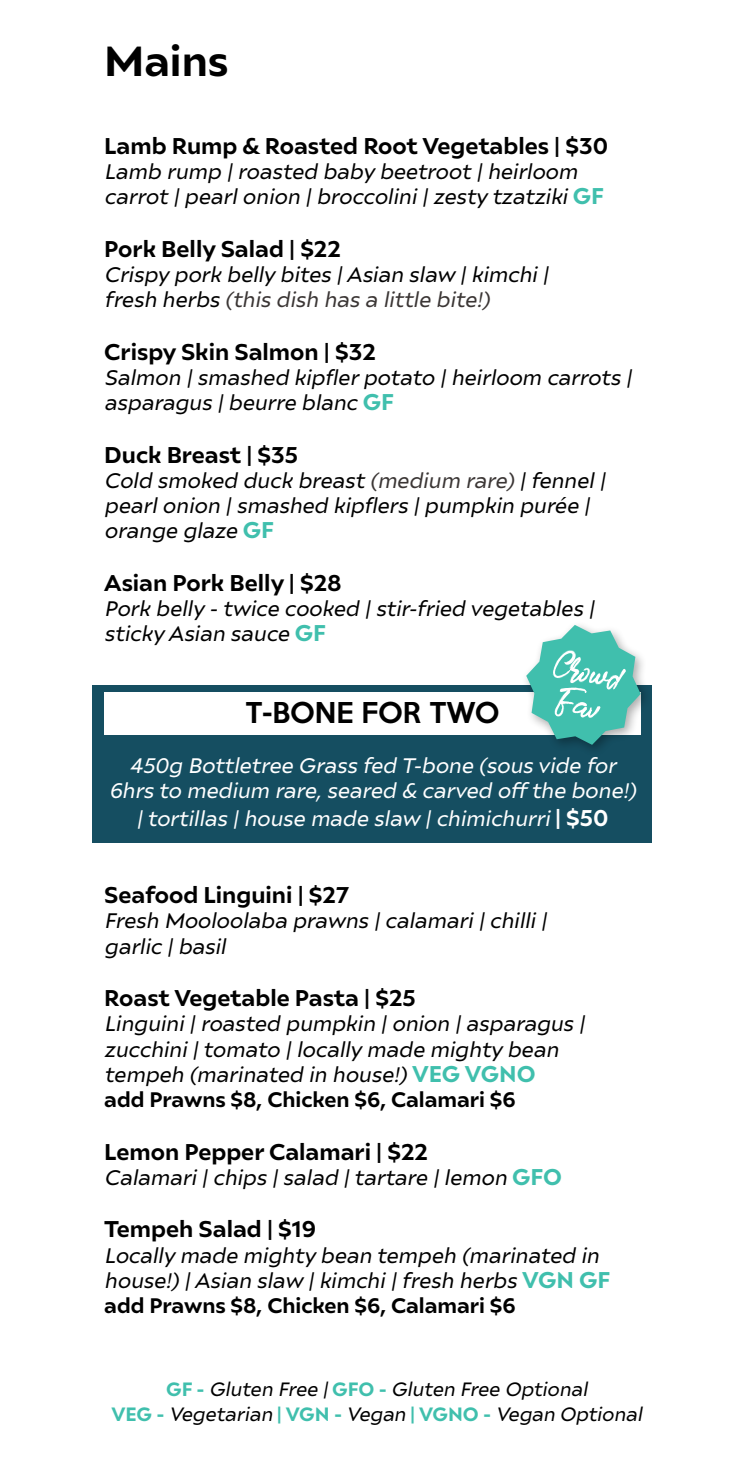
<style>
.page{position:relative;width:745px;height:1474px;background:#fff}
.page>*{position:absolute;margin:0;border:0;box-sizing:border-box;transform-origin:0 0}
.t1{font:700 42px "Ariana Pro";color:#000}
.t2{font:500 26.25px "Keep Calm";color:#000}
.t3{font:700 22.75px "Ariana Pro";color:#000}
.t4{font:italic 21px/25.2px "Ariana Pro";color:#000}
.t5{font:italic 21px/27.3px "Ariana Pro";color:#fff;text-align:center}
.t6{font:700 21px "Ariana Pro";color:#000}
.t7{font:italic 21px "Ariana Pro";color:#3b3635}
.t8{font:italic 19.25px "Ariana Pro";color:#000}
.s1{font-weight:700;font-style:normal;font-size:22.75px;color:#40bfad}
.s2{color:#000}
.s3{color:#3b3635}
.s4{font-weight:700;font-style:normal;font-size:22.75px}
.s5{font-weight:700;font-style:normal;color:#40bfad}
</style>
<div class="page">
<div style="left:93px;top:685px;width:558px;height:157px;background:#154e61"></div>
<div style="left:104px;top:692px;width:536px;height:42px;background:#fff"></div>
<div style="left:521px;top:620px;width:131px;height:136px;background:#000;opacity:.33"></div>
<svg style="left:526px;top:625px;width:114px;height:119px"></svg>
<p class="t1" style="left:104px;top:31px;width:126px">Mains</p>
<p class="t3" style="left:104px;top:130px;width:505px">Lamb Rump &amp; Roasted Root Vegetables | $30</p>
<p class="t4" style="left:104px;top:158px;width:474px">Lamb rump | roasted baby beetroot | heirloom</p>
<p class="t4" style="left:104px;top:183px;width:501px">carrot | pearl onion | broccolini | zesty tzatziki <span class="s1">GF</span></p>
<p class="t3" style="left:104px;top:232px;width:238px">Pork Belly Salad | $22</p>
<p class="t4" style="left:104px;top:261px;width:445px">Crispy pork belly bites | Asian slaw | kimchi |</p>
<p class="t7" style="left:104px;top:286px;width:387px"><span class="s2">fresh herbs</span> (this dish has a little bite!)</p>
<p class="t3" style="left:104px;top:335px;width:273px">Crispy Skin Salmon | $32</p>
<p class="t4" style="left:104px;top:364px;width:528px">Salmon | smashed kipfler potato | heirloom carrots | asparagus | beurre blanc <span class="s1">GF</span></p>
<p class="t3" style="left:104px;top:438px;width:195px">Duck Breast | $35</p>
<p class="t4" style="left:104px;top:467px;width:502px">Cold smoked duck breast <span class="s3">(medium rare)</span> | fennel | pearl onion | smashed kipflers | pumpkin purée |</p>
<p class="t4" style="left:104px;top:517px;width:171px">orange glaze <span class="s1">GF</span></p>
<p class="t3" style="left:104px;top:566px;width:239px">Asian Pork Belly | $28</p>
<p class="t4" style="left:104px;top:595px;width:491px">Pork belly - twice cooked | stir-fried vegetables | sticky Asian sauce <span class="s1">GF</span></p>
<p class="t2" style="left:245px;top:690px;width:255px">T-BONE FOR TWO</p>
<p class="t5" style="left:129px;top:751px;width:488px">450g Bottletree Grass fed T-bone (sous vide for</p>
<p class="t5" style="left:109px;top:776px;width:528px">6hrs to medium rare, seared &amp; carved off the bone!) | tortillas | house made slaw | chimichurri <span class="s4">| $50</span></p>
<p class="t3" style="left:104px;top:879px;width:246px">Seafood Linguini | $27</p>
<p class="t4" style="left:104px;top:907px;width:443px">Fresh Mooloolaba prawns | calamari | chilli |</p>
<p class="t4" style="left:104px;top:932px;width:123px">garlic | basil</p>
<p class="t3" style="left:104px;top:981px;width:313px">Roast Vegetable Pasta | $25</p>
<p class="t4" style="left:104px;top:1010px;width:481px">Linguini | roasted pumpkin | onion | asparagus |</p>
<p class="t4" style="left:104px;top:1035px;width:455px">zucchini | tomato | locally made mighty bean</p>
<p class="t4" style="left:104px;top:1060px;width:432px">tempeh (marinated in house!) <span class="s1">VEG VGNO</span></p>
<p class="t6" style="left:104px;top:1084px;width:413px">add Prawns $8, Chicken $6, Calamari $6</p>
<p class="t3" style="left:104px;top:1135px;width:325px">Lemon Pepper Calamari | $22</p>
<p class="t4" style="left:104px;top:1163px;width:459px">Calamari | chips | salad | tartare | lemon <span class="s1">GFO</span></p>
<p class="t3" style="left:104px;top:1212px;width:213px">Tempeh Salad | $19</p>
<p class="t4" style="left:104px;top:1241px;width:507px">Locally made mighty bean tempeh (marinated in house!) | Asian slaw | kimchi | fresh herbs <span class="s1">VGN GF</span></p>
<p class="t6" style="left:104px;top:1290px;width:413px">add Prawns $8, Chicken $6, Calamari $6</p>
<p class="t8" style="left:166px;top:1375px;width:422px"><span class="s5">GF -</span> Gluten Free | <span class="s5">GFO -</span> Gluten Free Optional</p>
<p class="t8" style="left:111px;top:1400px;width:531px"><span class="s5">VEG -</span> Vegetarian <span class="s5">| VGN -</span> Vegan <span class="s5">| VGNO -</span> Vegan Optional</p>
</div>
